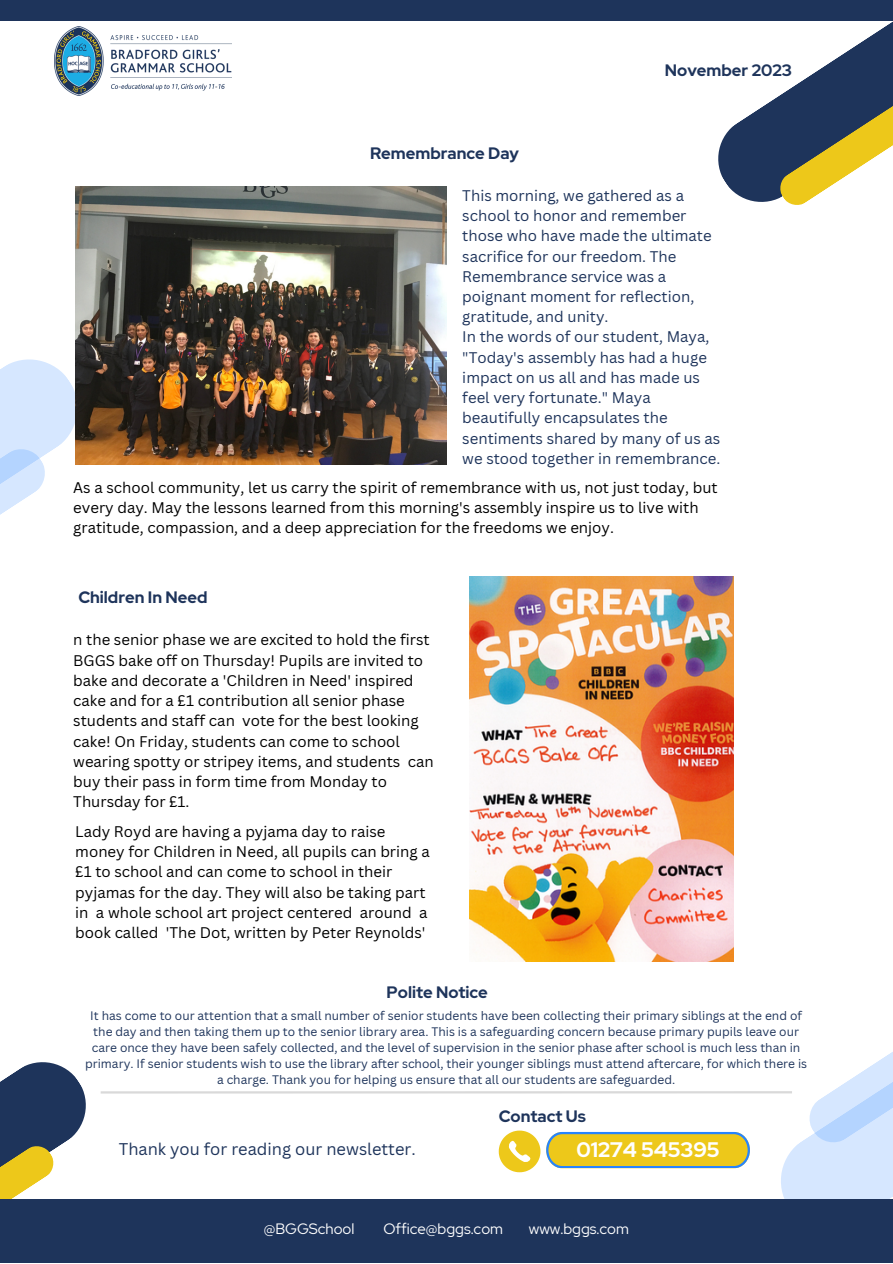
<style>
.page{position:relative;width:893px;height:1264px;background:#fff}
.page>*{position:absolute;margin:0;border:0;box-sizing:border-box;transform-origin:0 0}
.t1{font:700 21px "Red Hat Display";color:#fff}
.t2{font:700 16.5px "Red Hat Display";color:#1e345b}
.t3{font:16.5px "Canva Sans";color:#1e345b}
.t4{font:15px/20.2px "Canva Sans";color:#000}
.t5{font:15px/20.2px "Canva Sans";color:#1e345b}
.t6{font:15px "Red Hat Display";color:#fff}
.t7{font:12px/16px "Canva Sans";color:#1e345b;text-align:center}
</style>
<div class="page">
<svg style="left:774px;top:1052px;width:118px;height:146px"></svg>
<svg style="left:0;top:1062px;width:86px;height:136px"></svg>
<div style="left:0;top:1198px;width:892px;height:64px;background:#1e345b"></div>
<hr style="left:101px;top:1091px;width:691px;height:2px;background:#d9d9d9">
<svg style="left:498px;top:1130px;width:42px;height:42px"></svg>
<svg style="left:718px;top:22px;width:174px;height:183px"></svg>
<svg style="left:0;top:359px;width:84px;height:156px"></svg>
<svg style="left:546px;top:1131px;width:203px;height:37px;background:#d4c243"></svg>
<div style="left:0;top:0;width:892px;height:21px;background:#1e345b"></div>
<img style="left:54px;top:27px;width:178px;height:69px">
<img style="left:75px;top:186px;width:371px;height:278px">
<img style="left:469px;top:576px;width:264px;height:385px">
<p class="t2" style="left:665px;top:59px;width:129px">November 2023</p>
<p class="t2" style="left:370px;top:142px;width:150px">Remembrance Day</p>
<p class="t5" style="left:462px;top:185px;width:251px">This morning, we gathered as a school to honor and remember those who have made the ultimate sacrifice for our freedom. The<br>Remembrance service was a poignant moment for reflection, gratitude, and unity.</p>
<p class="t5" style="left:462px;top:326px;width:259px">In the words of our student, Maya, "Today's assembly has had a huge impact on us all and has made us feel very fortunate." Maya beautifully encapsulates the sentiments shared by many of us as we stood together in remembrance.</p>
<p class="t4" style="left:73px;top:477px;width:646px">As a school community, let us carry the spirit of remembrance with us, not just today, but every day. May the lessons learned from this morning's assembly inspire us to live with gratitude, compassion, and a deep appreciation for the freedoms we enjoy.</p>
<p class="t2" style="left:78px;top:586px;width:131px">Children In Need</p>
<p class="t4" style="left:73px;top:629px;width:362px">n the senior phase we are excited to hold the first BGGS bake off on Thursday! Pupils are invited to bake and decorate a 'Children in Need' inspired cake and for a £1 contribution all senior phase students and staff can vote for the best looking cake! On Friday, students can come to school wearing spotty or stripey items, and students can buy their pass in form time from Monday to Thursday for £1.</p>
<p class="t4" style="left:75px;top:820px;width:356px">Lady Royd are having a pyjama day to raise money for Children in Need, all pupils can bring a £1 to school and can come to school in their pyjamas for the day. They will also be taking part in a whole school art project centered around a book called 'The Dot, written by Peter Reynolds'</p>
<p class="t2" style="left:386px;top:980px;width:103px">Polite Notice</p>
<p class="t7" style="left:85px;top:1007px;width:723px">It has come to our attention that a small number of senior students have been collecting their primary siblings at the end of the day and then taking them up to the senior library area. This is a safeguarding concern because primary pupils leave our care once they have been safely collected, and the level of supervision in the senior phase after school is much less than in primary. If senior students wish to use the library after school, their younger siblings must attend aftercare, for which there is a charge. Thank you for helping us ensure that all our students are safeguarded.</p>
<p class="t2" style="left:498px;top:1105px;width:88px">Contact Us</p>
<p class="t3" style="left:119px;top:1137px;width:298px">Thank you for reading our newsletter.</p>
<p class="t1" style="left:576px;top:1135px;width:144px">01274 545395</p>
<p class="t6" style="left:264px;top:1218px;width:92px">@BGGSchool</p>
<p class="t6" style="left:383px;top:1218px;width:121px">Office@bggs.com</p>
<p class="t6" style="left:529px;top:1218px;width:102px">www.bggs.com</p>
</div>
